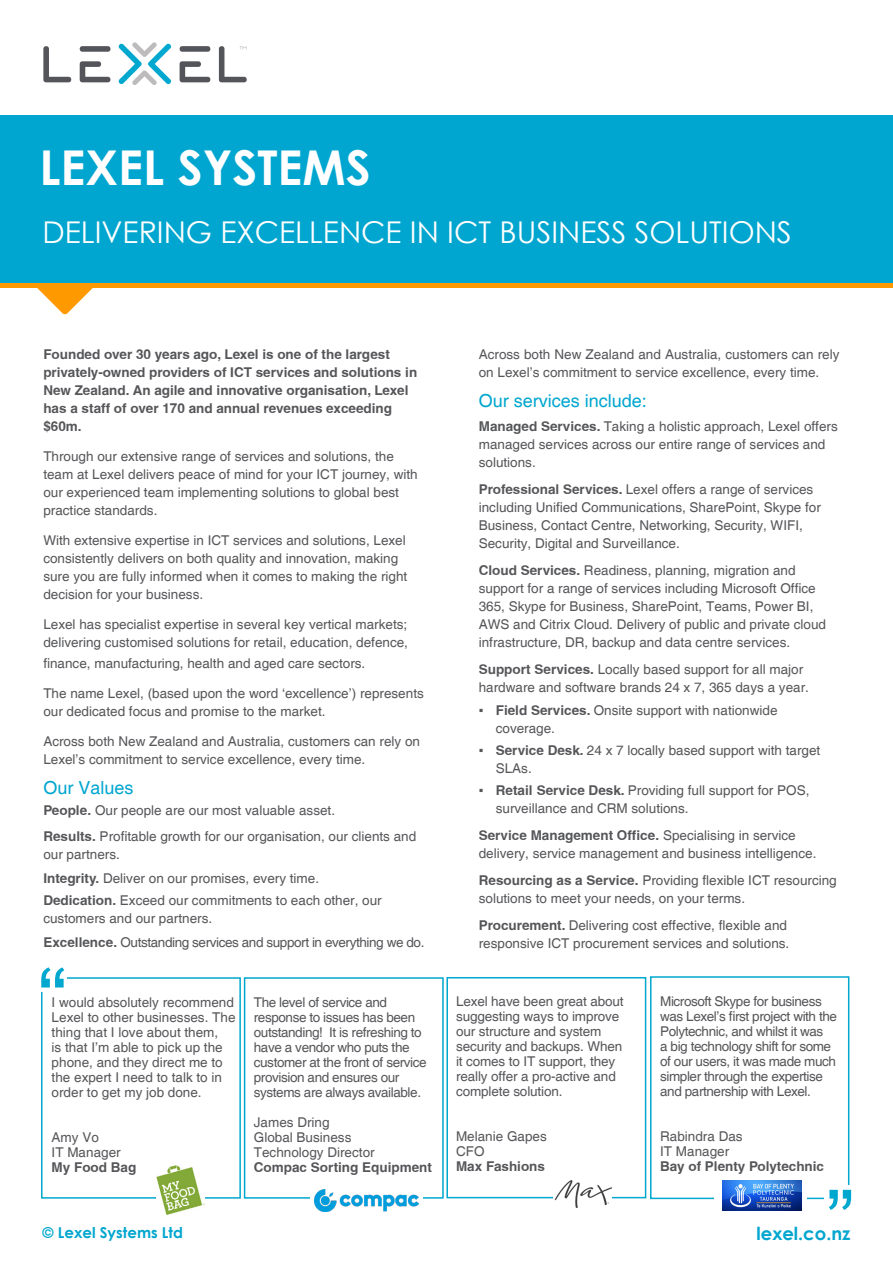
<style>
.page{position:relative;width:893px;height:1263px;background:#fff}
.page>*{position:absolute;margin:0;border:0;box-sizing:border-box;transform-origin:0 0}
.Headings_White{font:700 48px "Century Gothic";color:#fff}
.Subheading_White{font:30px "Century Gothic";color:#fff}
.Copy{font:18px "Helvetica";color:#00a6cf}
.t1{font:700 18px "Century Gothic";color:#00a6cf}
.t2{font:700 15px "Century Gothic";color:#00a6cf}
.Copy-2{font:13.5px/18px "Helvetica";color:#555659}
.Copy-3{font:13.5px/15px "Helvetica";letter-spacing:-.03em;color:#555659}
.Copy-4{font:700 13.5px/18px "Helvetica";color:#555659}
.s1{font-weight:700}
.s2{font-family:"Century Gothic"}
</style>
<div class="page">
<div style="left:650px;top:976px;width:199px;height:223px;border:2px solid #00a7cf"></div>
<div style="left:244px;top:977px;width:200px;height:222px;border:2px solid #00a7cf"></div>
<div style="left:41px;top:977px;width:200px;height:222px;border:2px solid #00a7cf"></div>
<div style="left:446px;top:977px;width:200px;height:221px;border:2px solid #00a7cf"></div>
<svg style="left:43px;top:46px;width:28px;height:36px"></svg>
<svg style="left:80px;top:61px;width:30px;height:21px"></svg>
<div style="left:80px;top:46px;width:30px;height:6px;background:#54555a;border-radius:3px"></div>
<svg style="left:180px;top:61px;width:30px;height:21px"></svg>
<div style="left:180px;top:46px;width:30px;height:6px;background:#54555a;border-radius:3px"></div>
<svg style="left:118px;top:42px;width:53px;height:43px"></svg>
<svg style="left:219px;top:46px;width:28px;height:36px"></svg>
<div style="left:0;top:115px;width:893px;height:169px;background:#00a6cf"></div>
<svg style="left:37px;top:288px;width:56px;height:26px"></svg>
<div style="left:0;top:283px;width:893px;height:5px;background:#f90"></div>
<div style="left:35px;top:970px;width:32px;height:22px;background:#fff"></div>
<svg style="left:41px;top:967px;width:23px;height:20px"></svg>
<img style="left:157px;top:1166px;width:48px;height:48px">
<div style="left:310px;top:1187px;width:113px;height:22px;background:#fff"></div>
<img style="left:315px;top:1189px;width:103px;height:22px">
<div style="left:824px;top:1186px;width:32px;height:22px;background:#fff"></div>
<svg style="left:829px;top:1190px;width:22px;height:20px"></svg>
<img style="left:553px;top:1180px;width:58px;height:27px">
<div style="left:714px;top:1185px;width:93px;height:22px;background:#fff"></div>
<img style="left:723px;top:1181px;width:79px;height:29px">
<p class="Headings_White" style="left:40px;top:131px;width:333px">LEXEL SYSTEMS</p>
<p class="Subheading_White" style="left:43px;top:211px;width:751px">DELIVERING EXCELLENCE IN ICT BUSINESS SOLUTIONS</p>
<p class="Copy-4" style="left:43px;top:347px;width:375px">Founded over 30 years ago, Lexel is one of the largest privately-owned providers of ICT services and solutions in New Zealand. An agile and innovative organisation, Lexel has a staff of over 170 and annual revenues exceeding $60m.</p>
<p class="Copy-2" style="left:43px;top:448px;width:376px">Through our extensive range of services and solutions, the team at Lexel delivers peace of mind for your ICT journey, with our experienced team implementing solutions to global best practice standards.</p>
<p class="Copy-2" style="left:43px;top:532px;width:365px">With extensive expertise in ICT services and solutions, Lexel consistently delivers on both quality and innovation, making sure you are fully informed when it comes to making the right decision for your business.</p>
<p class="Copy-2" style="left:43px;top:616px;width:366px">Lexel has specialist expertise in several key vertical markets; delivering customised solutions for retail, education, defence,</p>
<p class="Copy-2" style="left:43px;top:655px;width:323px">finance, manufacturing, health and aged care sectors.</p>
<p class="Copy-2" style="left:43px;top:685px;width:382px">The name Lexel, (based upon the word ‘excellence’) represents our dedicated focus and promise to the market.</p>
<p class="Copy-2" style="left:43px;top:733px;width:378px">Across both New Zealand and Australia, customers can rely on<br>Lexel’s commitment to service excellence, every time.</p>
<p class="Copy" style="left:43px;top:778px;width:92px">Our Values</p>
<p class="Copy-2" style="left:43px;top:802px;width:293px"><span class="s1">People.</span> Our people are our most valuable asset.</p>
<p class="Copy-2" style="left:43px;top:828px;width:374px"><span class="s1">Results.</span> Profitable growth for our organisation, our clients and our partners.</p>
<p class="Copy-2" style="left:43px;top:870px;width:277px"><span class="s1">Integrity.</span> Deliver on our promises, every time.</p>
<p class="Copy-2" style="left:43px;top:892px;width:340px"><span class="s1">Dedication.</span> Exceed our commitments to each other, our customers and our partners.</p>
<p class="Copy-3" style="left:43px;top:936px;width:383px"><span class="s1">Excellence.</span> Outstanding services and support in everything we do.</p>
<p class="Copy-2" style="left:52px;top:995px;width:185px;line-height:15px">I would absolutely recommend<br>Lexel to other businesses. The thing that I love about them,<br>is that I’m able to pick up the phone, and they direct me to the expert I need to talk to in order to get my job done.</p>
<p class="Copy-2" style="left:52px;top:1128px;width:49px">Amy Vo</p>
<p class="Copy-2" style="left:52px;top:1143px;width:71px">IT Manager</p>
<p class="Copy-4" style="left:52px;top:1159px;width:86px">My Food Bag</p>
<p class="Copy-3" style="left:254px;top:995px;width:174px">The level of service and response to issues has been outstanding! It is refreshing to have a vendor who puts the customer at the front of service provision and ensures our systems are always available.</p>
<p class="Copy-2" style="left:254px;top:1113px;width:77px">James Dring</p>
<p class="Copy-2" style="left:254px;top:1128px;width:99px">Global Business</p>
<p class="Copy-2" style="left:254px;top:1143px;width:122px">Technology Director</p>
<p class="Copy-4" style="left:254px;top:1159px;width:180px">Compac Sorting Equipment</p>
<p class="t2" style="left:43px;top:1221px;width:142px">© Lexel Systems Ltd</p>
<p class="Copy-2" style="left:479px;top:346px;width:362px">Across both New Zealand and Australia, customers can rely on Lexel’s commitment to service excellence, every time.</p>
<p class="Copy" style="left:479px;top:390px;width:170px">Our services include:</p>
<p class="Copy-2" style="left:479px;top:418px;width:361px"><span class="s1">Managed Services.</span> Taking a holistic approach, Lexel offers managed services across our entire range of services and solutions.</p>
<p class="Copy-2" style="left:479px;top:481px;width:344px"><span class="s1">Professional Services.</span> Lexel offers a range of services including Unified Communications, SharePoint, Skype for Business, Contact Centre, Networking, Security, WIFI, Security, Digital and Surveillance.</p>
<p class="Copy-2" style="left:479px;top:562px;width:349px"><span class="s1">Cloud Services.</span> Readiness, planning, migration and support for a range of services including Microsoft Office 365, Skype for Business, SharePoint, Teams, Power BI, AWS and Citrix Cloud. Delivery of public and private cloud infrastructure, DR, backup and data centre services.</p>
<p class="Copy-2" style="left:479px;top:661px;width:332px"><span class="s1">Support Services.</span> Locally based support for all major hardware and software brands 24 x 7, 365 days a year.</p>
<p class="Copy-2" style="left:496px;top:701px;width:283px;text-indent:-17px"><span class="s2">▪</span> <span class="s1">Field Services.</span> Onsite support with nationwide coverage.</p>
<p class="Copy-2" style="left:496px;top:741px;width:326px;text-indent:-17px"><span class="s2">▪</span> <span class="s1">Service Desk.</span> 24 x 7 locally based support with target<br>SLAs.</p>
<p class="Copy-2" style="left:496px;top:782px;width:315px;text-indent:-17px"><span class="s2">▪</span> <span class="s1">Retail Service Desk.</span> Providing full support for POS, surveillance and CRM solutions.</p>
<p class="Copy-2" style="left:479px;top:827px;width:339px"><span class="s1">Service Management Office.</span> Specialising in service delivery, service management and business intelligence.</p>
<p class="Copy-2" style="left:479px;top:872px;width:360px"><span class="s1">Resourcing as a Service.</span> Providing flexible ICT resourcing solutions to meet your needs, on your terms.</p>
<p class="Copy-2" style="left:479px;top:917px;width:312px"><span class="s1">Procurement.</span> Delivering cost effective, flexible and responsive ICT procurement services and solutions.</p>
<p class="Copy-2" style="left:456px;top:994px;width:169px;line-height:15px">Lexel have been great about suggesting ways to improve our structure and system security and backups. When it comes to IT support, they really offer a pro-active and complete solution.</p>
<p class="Copy-2" style="left:456px;top:1128px;width:92px">Melanie Gapes</p>
<p class="Copy-2" style="left:456px;top:1143px;width:30px">CFO</p>
<p class="Copy-4" style="left:456px;top:1158px;width:91px">Max Fashions</p>
<p class="Copy-3" style="left:660px;top:994px;width:178px">Microsoft Skype for business was Lexel’s first project with the<br>Polytechnic, and whilst it was<br>a big technology shift for some of our users, it was made much simpler through the expertise and partnership with Lexel.</p>
<p class="Copy-2" style="left:660px;top:1127px;width:84px">Rabindra Das</p>
<p class="Copy-2" style="left:660px;top:1142px;width:71px">IT Manager</p>
<p class="Copy-4" style="left:660px;top:1158px;width:165px">Bay of Plenty Polytechnic</p>
<p class="t1" style="left:756px;top:1220px;width:95px">lexel.co.nz</p>
</div>
